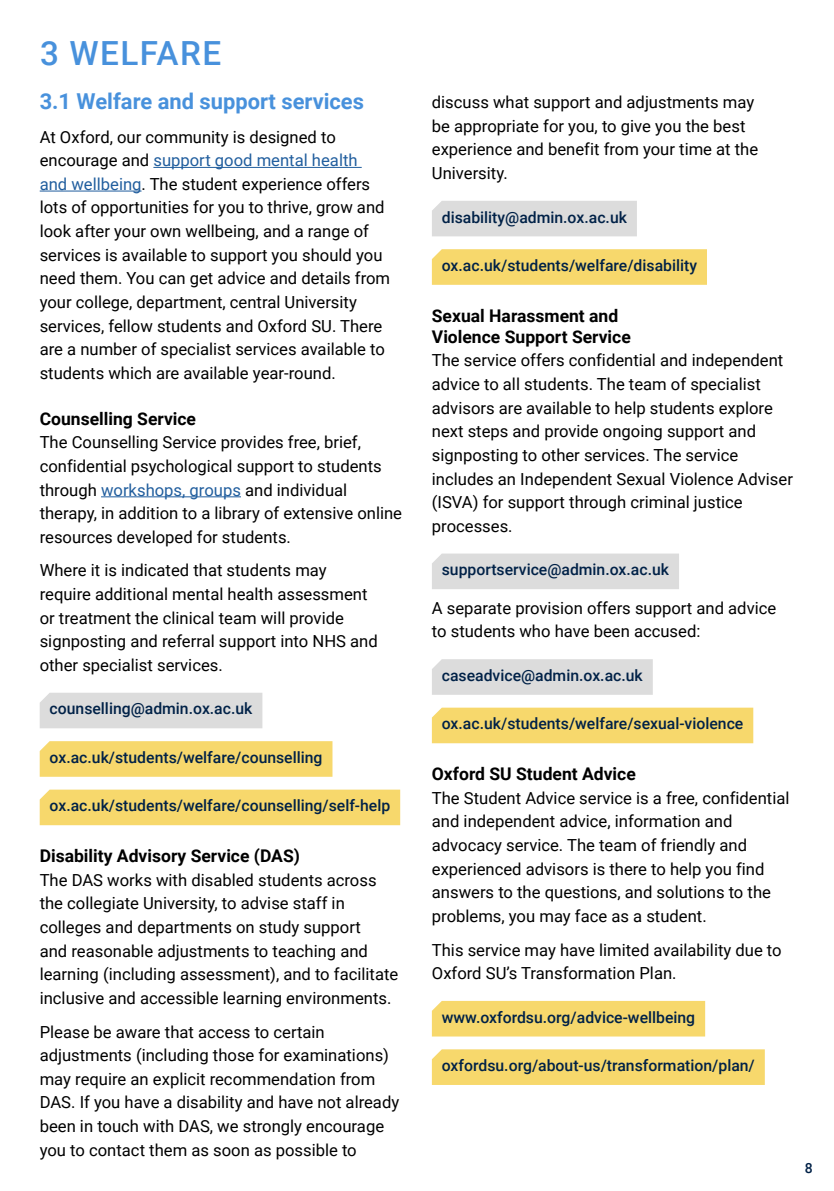
<style>
.page{position:relative;width:834px;height:1191px;background:#fff}
.page>*{position:absolute;margin:0;border:0;box-sizing:border-box;transform-origin:0 0}
.t1{font:500 33.25px "Roboto";letter-spacing:.045em;color:#4891dc}
.HEADER_2{font:700 21.88px "Roboto";color:#4891dc}
.HEADER_3{font:700 17.5px/21px "Roboto";color:#000}
.Body{font:16.62px/23.6px "Roboto";color:#000}
.Website{font:500 15.75px "Roboto";color:#002147}
.Email{font:500 15.75px "Roboto";color:#002147}
.t2{font:500 14px "Roboto";color:#002147}
.s1{color:#215e9e}
</style>
<div class="page">
<hr style="left:153px;top:167px;width:208px;height:1px;background:#215e9e">
<hr style="left:40px;top:191px;width:101px;height:1px;background:#215e9e">
<hr style="left:101px;top:496px;width:140px;height:1px;background:#215e9e">
<div style="left:40px;top:693px;width:222px;height:35px;background:#dcdcdc"></div>
<div style="left:40px;top:741px;width:292px;height:35px;background:#f7d86c"></div>
<div style="left:40px;top:789px;width:360px;height:36px;background:#f7d86c"></div>
<div style="left:432px;top:201px;width:204px;height:35px;background:#dcdcdc"></div>
<div style="left:432px;top:249px;width:274px;height:36px;background:#f7d86c"></div>
<div style="left:432px;top:553px;width:247px;height:36px;background:#dcdcdc"></div>
<div style="left:432px;top:659px;width:220px;height:36px;background:#dcdcdc"></div>
<div style="left:432px;top:707px;width:321px;height:36px;background:#f7d86c"></div>
<div style="left:432px;top:1001px;width:273px;height:35px;background:#f7d86c"></div>
<div style="left:432px;top:1049px;width:332px;height:36px;background:#f7d86c"></div>
<h1 class="t1" style="left:40px;top:30px;width:182px">3 WELFARE</h1>
<h2 class="HEADER_2" style="left:40px;top:86px;width:326px">3.1 Welfare and support services</h2>
<p class="Body" style="left:40px;top:124px;width:352px">At Oxford, our community is designed to encourage and <span class="s1">support good mental health<br>and wellbeing</span>. The student experience offers lots of opportunities for you to thrive, grow and look after your own wellbeing, and a range of services is available to support you should you need them. You can get advice and details from your college, department, central University services, fellow students and Oxford SU. There are a number of specialist services available to students which are available year-round.</p>
<h3 class="HEADER_3" style="left:40px;top:407px;width:158px">Counselling Service</h3>
<p class="Body" style="left:40px;top:430px;width:364px">The Counselling Service provides free, brief, confidential psychological support to students through <span class="s1">workshops, groups</span> and individual therapy, in addition to a library of extensive online resources developed for students.</p>
<p class="Body" style="left:40px;top:558px;width:339px">Where it is indicated that students may require additional mental health assessment or treatment the clinical team will provide signposting and referral support into NHS and other specialist services.</p>
<p class="Email" style="left:50px;top:698px;width:204px">counselling@admin.ox.ac.uk</p>
<p class="Website" style="left:50px;top:746px;width:274px">ox.ac.uk/students/welfare/counselling</p>
<p class="Website" style="left:50px;top:794px;width:342px">ox.ac.uk/students/welfare/counselling/self-help</p>
<h3 class="HEADER_3" style="left:40px;top:844px;width:262px">Disability Advisory Service (DAS)</h3>
<p class="Body" style="left:40px;top:867px;width:360px">The DAS works with disabled students across the collegiate University, to advise staff in colleges and departments on study support<br>and reasonable adjustments to teaching and learning (including assessment), and to facilitate inclusive and accessible learning environments.</p>
<p class="Body" style="left:40px;top:1019px;width:361px">Please be aware that access to certain adjustments (including those for examinations) may require an explicit recommendation from DAS. If you have a disability and have not already been in touch with DAS, we strongly encourage you to contact them as soon as possible to</p>
<p class="Body" style="left:432px;top:90px;width:328px">discuss what support and adjustments may be appropriate for you, to give you the best experience and benefit from your time at the University.</p>
<p class="Email" style="left:441px;top:206px;width:187px">disability@admin.ox.ac.uk</p>
<p class="Website" style="left:441px;top:254px;width:257px">ox.ac.uk/students/welfare/disability</p>
<h3 class="HEADER_3" style="left:432px;top:304px;width:200px">Sexual Harassment and<br>Violence Support Service</h3>
<p class="Body" style="left:432px;top:348px;width:362px">The service offers confidential and independent advice to all students. The team of specialist advisors are available to help students explore next steps and provide ongoing support and signposting to other services. The service includes an Independent Sexual Violence Adviser (ISVA) for support through criminal justice processes.</p>
<p class="Email" style="left:441px;top:558px;width:229px">supportservice@admin.ox.ac.uk</p>
<p class="Body" style="left:432px;top:595px;width:346px">A separate provision offers support and advice to students who have been accused:</p>
<p class="Email" style="left:441px;top:664px;width:202px">caseadvice@admin.ox.ac.uk</p>
<p class="Website" style="left:441px;top:712px;width:303px">ox.ac.uk/students/welfare/sexual-violence</p>
<h3 class="HEADER_3" style="left:432px;top:763px;width:205px">Oxford SU Student Advice</h3>
<p class="Body" style="left:432px;top:785px;width:359px">The Student Advice service is a free, confidential and independent advice, information and advocacy service. The team of friendly and experienced advisors is there to help you find answers to the questions, and solutions to the problems, you may face as a student.</p>
<p class="Body" style="left:432px;top:937px;width:351px">This service may have limited availability due to<br>Oxford SU’s Transformation Plan.</p>
<p class="Website" style="left:441px;top:1006px;width:255px">www.oxfordsu.org/advice-wellbeing</p>
<p class="Website" style="left:441px;top:1054px;width:314px">oxfordsu.org/about-us/transformation/plan/</p>
<p class="t2" style="left:804px;top:1158px;width:9px">8</p>
</div>
